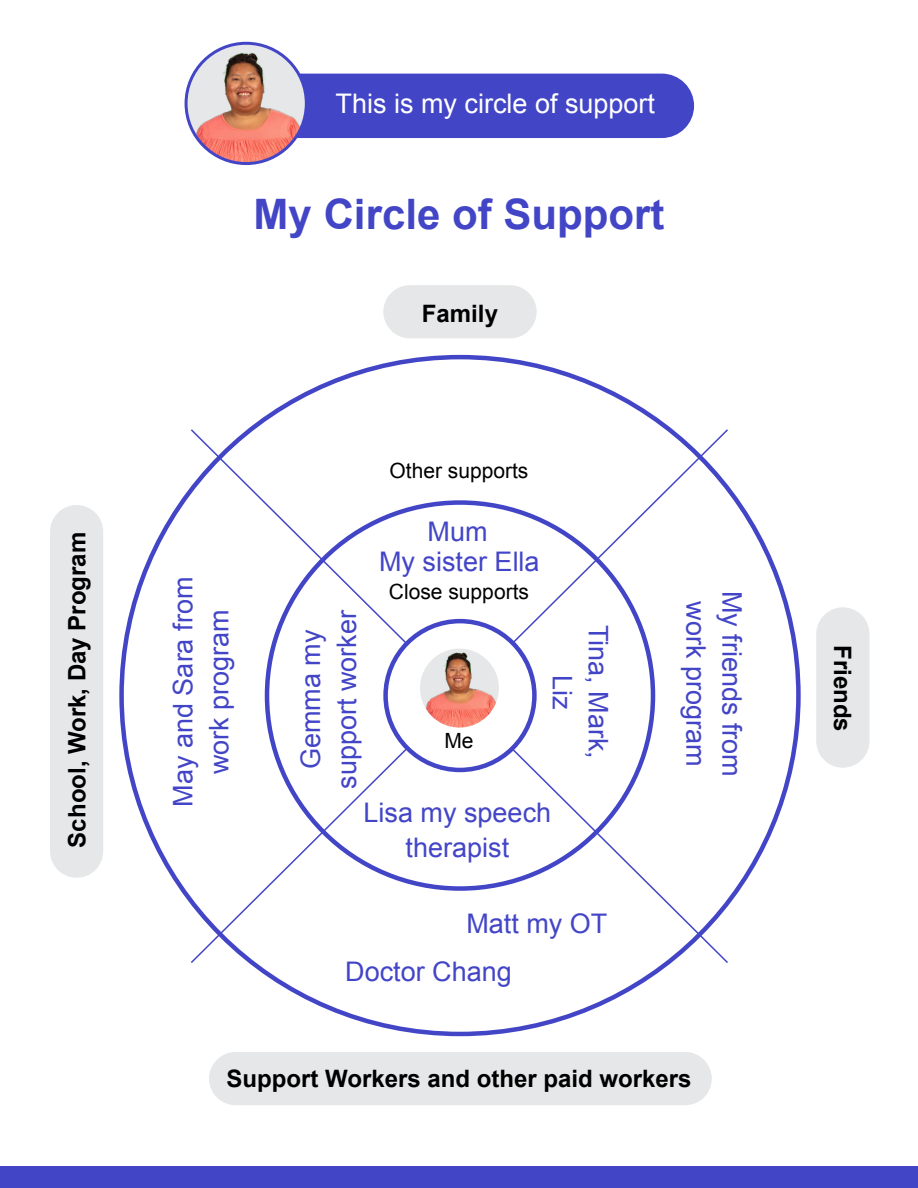
<style>
.page{position:relative;width:918px;height:1188px;background:#fff}
.page>*{position:absolute;margin:0;border:0;box-sizing:border-box;transform-origin:0 0}
.t1{font:700 42px "Arial";color:#4345c7}
.t2{font:27px/36px "Arial";color:#4345c7;text-align:center}
.t3{font:27px "Arial";color:#fff}
.t4{font:700 24px "Arial";color:#000}
.t5{font:21px "Arial";color:#000}
</style>
<div class="page">
<div style="left:816px;top:607px;width:53px;height:161px;background:#e6e7e8;border-radius:27px"></div>
<div style="left:50px;top:505px;width:53px;height:373px;background:#e6e7e8;border-radius:27px"></div>
<div style="left:209px;top:1052px;width:503px;height:53px;background:#e6e7e8;border-radius:27px"></div>
<div style="left:383px;top:285px;width:154px;height:53px;background:#e6e7e8;border-radius:27px"></div>
<div style="left:0;top:1166px;width:918px;height:22px;background:#4345c7"></div>
<div style="left:257px;top:74px;width:437px;height:64px;background:#4345c7;border-radius:32px"></div>
<img style="left:186px;top:43px;width:120px;height:121px;border-radius:60px">
<div style="left:185px;top:42px;width:123px;height:123px;border:3px solid #4345c7;border-radius:50%"></div>
<svg style="left:189px;top:428px;width:269px;height:267px"></svg>
<svg style="left:458px;top:428px;width:272px;height:267px"></svg>
<svg style="left:189px;top:695px;width:269px;height:270px"></svg>
<svg style="left:458px;top:695px;width:272px;height:270px"></svg>
<div style="left:386px;top:621px;width:148px;height:149px;background:#fff;border-radius:50%"></div>
<div style="left:383px;top:619px;width:154px;height:153px;border:4px solid #4345c7;border-radius:50%"></div>
<img style="left:420px;top:649px;width:79px;height:79px;border-radius:39px">
<p class="t4" style="left:61px;top:848px;width:317px;rotate:-90deg">School, Work, Day Program</p>
<p class="t3" style="left:336px;top:86px;width:321px">This is my circle of support</p>
<h1 class="t1" style="left:254px;top:186px;width:412px">My Circle of Support</h1>
<p class="t4" style="left:422px;top:298px;width:78px">Family</p>
<p class="t5" style="left:390px;top:457px;width:140px">Other supports</p>
<p class="t2" style="left:428px;top:513px;width:61px">Mum</p>
<p class="t2" style="left:165px;top:807px;width:231px;rotate:-90deg">May and Sara from work program</p>
<p class="t2" style="left:379px;top:544px;width:162px">My sister Ella</p>
<p class="t2" style="left:293px;top:789px;width:180px;rotate:-90deg">Gemma my support worker</p>
<p class="t5" style="left:389px;top:578px;width:142px">Close supports</p>
<p class="t5" style="left:444px;top:727px;width:31px">Me</p>
<p class="t2" style="left:616px;top:625px;width:136px;rotate:90deg">Tina, Mark,<br>Liz</p>
<p class="t2" style="left:364px;top:794px;width:189px">Lisa my speech therapist</p>
<p class="t2" style="left:345px;top:899px;width:264px;line-height:48.4px;text-align:left;text-indent:121px">Matt my OT<br>Doctor Chang</p>
<p class="t2" style="left:750px;top:591px;width:188px;rotate:90deg">My friends from work program</p>
<p class="t4" style="left:227px;top:1063px;width:466px">Support Workers and other paid workers</p>
<p class="t4" style="left:858px;top:645px;width:88px;rotate:90deg">Friends</p>
</div>
